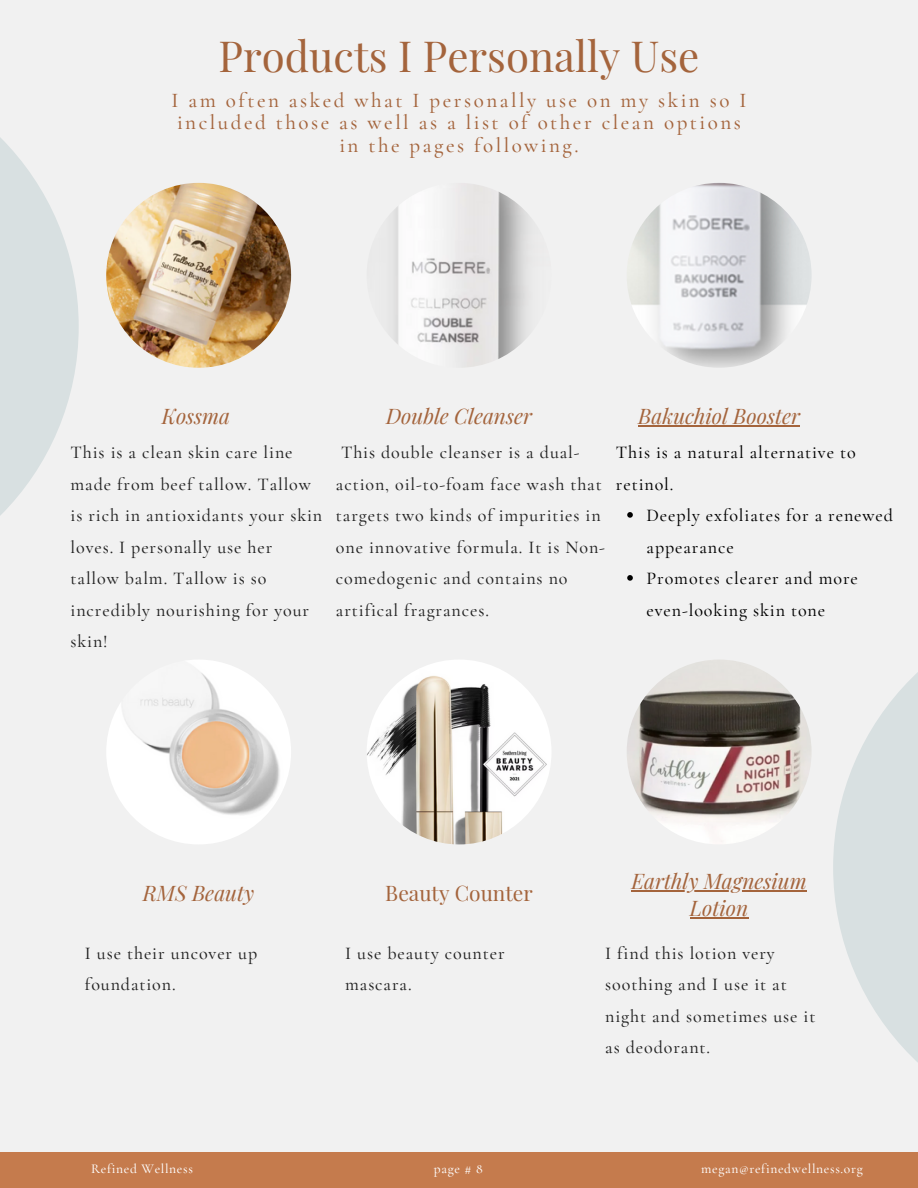
<style>
.page{position:relative;width:918px;height:1188px;background:#f1f1f1}
.page>*{position:absolute;margin:0;border:0;box-sizing:border-box;transform-origin:0 0}
.t1{font:42px "Playfair Display";color:#a4643c}
.t2{font:500 21px/22.5px "Cormorant Garamond";letter-spacing:.12em;color:#a4643c;text-align:center}
.t3{font:italic 21px/27px "Playfair Display";color:#a4643c;text-align:center}
.t4{font:21px "Playfair Display";color:#a4643c}
.t5{font:500 18px/31.5px "Cormorant Garamond";letter-spacing:.05em;color:#222}
.t6{font:500 18px/31.5px "Cormorant Garamond";letter-spacing:.05em;color:#000}
.t7{font:500 13.5px "Cormorant Garamond";letter-spacing:.05em;color:#fff}
</style>
<div class="page">
<div style="left:833px;top:600px;width:85px;height:535px;background:linear-gradient(to bottom,#e4e8e9,#e4e8e9)"></div>
<div style="left:0;top:59px;width:79px;height:535px;background:linear-gradient(to bottom,#e5e9e9,#e5e9e9)"></div>
<img style="left:106px;top:183px;width:185px;height:185px;border-radius:50%">
<img style="left:106px;top:660px;width:185px;height:184px;border-radius:50%">
<img style="left:367px;top:183px;width:185px;height:185px;border-radius:50%">
<img style="left:367px;top:660px;width:185px;height:184px;border-radius:50%">
<img style="left:627px;top:183px;width:185px;height:185px;border-radius:50%">
<img style="left:627px;top:660px;width:185px;height:184px;border-radius:50%">
<hr style="left:638px;top:425px;width:162px;height:1px;background:#a4643c">
<hr style="left:632px;top:891px;width:175px;height:1px;background:#a4643c">
<hr style="left:690px;top:918px;width:58px;height:1px;background:#a4643c">
<svg style="left:627px;top:512px;width:6px;height:6px"></svg>
<svg style="left:627px;top:575px;width:6px;height:6px"></svg>
<div style="left:0;top:1153px;width:918px;height:35px;background:#c57b4d"></div>
<h1 class="t1" style="left:219px;top:26px;width:482px">Products I Personally Use</h1>
<p class="t2" style="left:172px;top:89px;width:576px">I am often asked what I personally use on my skin so I included those as well as a list of other clean options in the pages following.</p>
<p class="t3" style="left:162px;top:402px;width:70px">Kossma</p>
<p class="t5" style="left:71px;top:437px;width:253px">This is a clean skin care line made from beef tallow. Tallow is rich in antioxidants your skin loves. I personally use her tallow balm. Tallow is so incredibly nourishing for your skin!</p>
<p class="t3" style="left:386px;top:402px;width:148px">Double Cleanser</p>
<p class="t5" style="left:336px;top:437px;width:271px">This double cleanser is a dual&shy;action, oil-to-foam face wash that targets two kinds of impurities in one innovative formula. It is Non&shy;comedogenic and contains no artifical fragrances.</p>
<p class="t3" style="left:638px;top:402px;width:163px">Bakuchiol Booster</p>
<p class="t6" style="left:616px;top:437px;width:241px">This is a natural alternative to retinol.</p>
<p class="t6" style="left:647px;top:500px;width:248px">Deeply exfoliates for a renewed appearance<br>Promotes clearer and more even-looking skin tone</p>
<p class="t3" style="left:143px;top:878px;width:113px">RMS Beauty</p>
<p class="t5" style="left:85px;top:937px;width:174px">I use their uncover up foundation.</p>
<p class="t4" style="left:385px;top:878px;width:149px">Beauty Counter</p>
<p class="t3" style="left:632px;top:867px;width:177px">Earthly Magnesium<br>Lotion</p>
<p class="t5" style="left:345px;top:937px;width:161px">I use beauty counter mascara.</p>
<p class="t5" style="left:605px;top:937px;width:212px">I find this lotion very soothing and I use it at night and sometimes use it as deodorant.</p>
<p class="t7" style="left:91px;top:1160px;width:103px">Refined Wellness</p>
<p class="t7" style="left:434px;top:1160px;width:50px">page # 8</p>
<p class="t7" style="left:701px;top:1160px;width:163px">megan@refinedwellness.org</p>
</div>
